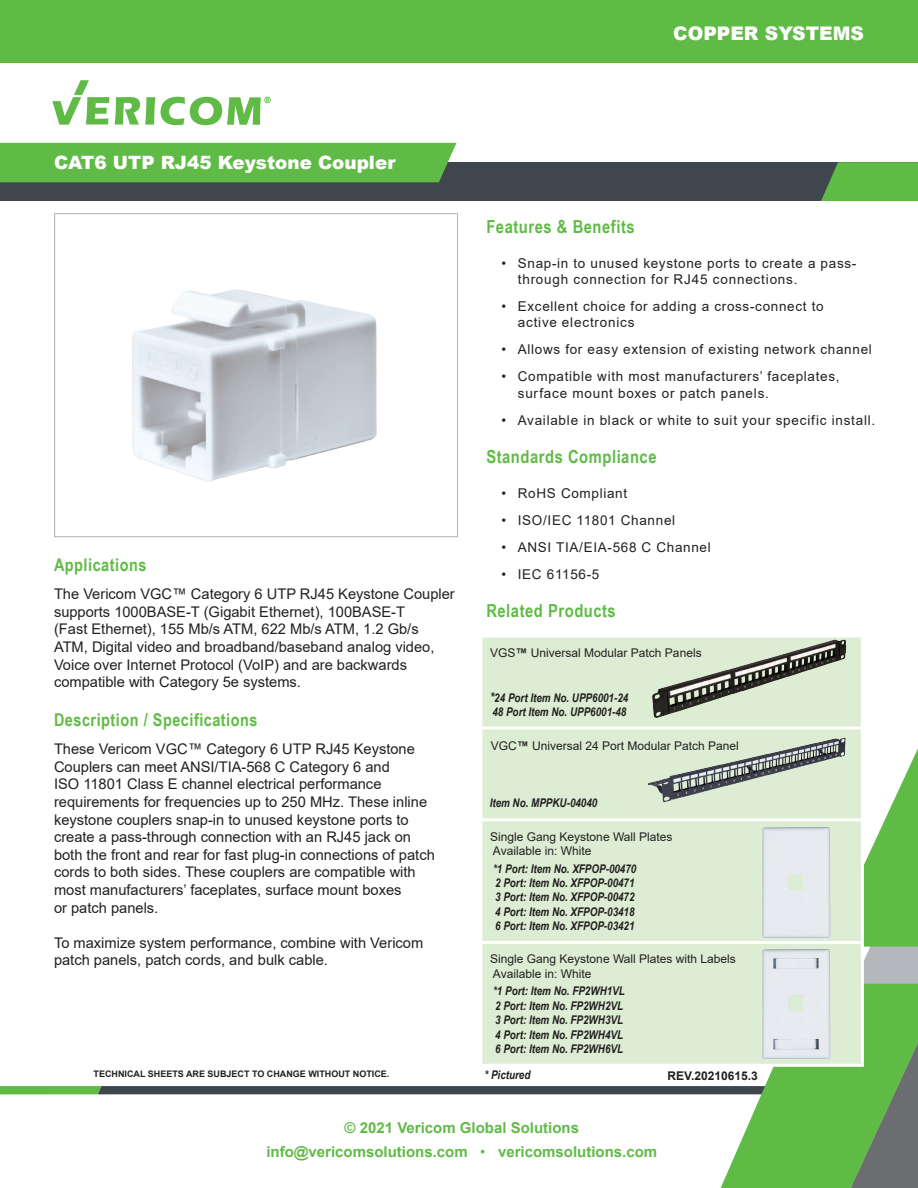
<style>
.page{position:relative;width:918px;height:1188px;background:#fff}
.page>*{position:absolute;margin:0;border:0;box-sizing:border-box;transform-origin:0 0}
.Page_Title_New{font:900 18.75px "Arial";color:#fff}
.Page_Title_New-2{font:900 18.3px "Arial";color:#fff}
.Template_Spec_Header{font:700 18px "Arial Narrow";letter-spacing:.03em;color:#60bb46}
.Template_Spec_Header-2{font:700 17.55px "Arial Narrow";letter-spacing:.03em;color:#60bb46}
.t1{font:700 15px/24.8px "Arial";color:#60bb46;text-align:center}
.Copy_Text_For_Templa{font:14.7px/17.5px "Arial";color:#231f20}
.Spec_Bullets_Line_2{font:13.5px "Arial";letter-spacing:.05em;color:#231f20}
.left_side_grid_subhe{font:italic 700 12px "Arial Narrow";color:#231f20}
.left_side_grid_subhe-2{font:12px "Arial";color:#231f20}
.Contact_Info_Letterh{font:700 12px "Arial";color:#231f20}
.t2{font:700 9px "Arial";color:#231f20}
.s1{font-weight:700}
.s2{font-size:13.5px}
.s3{font-weight:400}
</style>
<div class="page">
<div style="left:0;top:162px;width:918px;height:39px;background:#3f464d"></div>
<div style="left:0;top:0;width:918px;height:63px;background:#60bb46"></div>
<svg style="left:101px;top:1086px;width:614px;height:8px;background:#40474e"></svg>
<svg style="left:0;top:1086px;width:101px;height:8px"></svg>
<div style="left:864px;top:947px;width:54px;height:37px;background:#b4b7bc"></div>
<svg style="left:715px;top:984px;width:203px;height:204px;background:#73b362"></svg>
<svg style="left:864px;top:748px;width:54px;height:199px"></svg>
<svg style="left:821px;top:162px;width:97px;height:39px;background:#5cb046"></svg>
<div style="left:0;top:143px;width:457px;height:39px;background:#60bb46"></div>
<svg style="left:115px;top:97px;width:40px;height:28px"></svg>
<svg style="left:52px;top:80px;width:57px;height:45px"></svg>
<svg style="left:161px;top:97px;width:110px;height:28px"></svg>
<img style="left:132px;top:289px;width:245px;height:193px">
<div style="left:54px;top:213px;width:404px;height:324px;border:1px solid #b4b7bc"></div>
<div style="left:482px;top:638px;width:379px;height:426px;background:#ddedd4"></div>
<hr style="left:479px;top:726px;width:385px;height:3px;background:#fff">
<hr style="left:479px;top:818px;width:385px;height:3px;background:#fff">
<hr style="left:479px;top:941px;width:385px;height:3px;background:#fff">
<hr style="left:861px;top:944px;width:3px;height:120px;background:#fff">
<hr style="left:479px;top:1064px;width:385px;height:3px;background:#fff">
<img style="left:756px;top:822px;width:84px;height:119px">
<img style="left:641px;top:640px;width:212px;height:82px">
<img style="left:641px;top:732px;width:212px;height:75px">
<img style="left:756px;top:944px;width:84px;height:118px">
<p class="Page_Title_New" style="left:673px;top:19px;width:192px">COPPER SYSTEMS</p>
<p class="Page_Title_New-2" style="left:54px;top:150px;width:343px">CAT6 UTP RJ45 Keystone Coupler</p>
<p class="Template_Spec_Header-2" style="left:54px;top:552px;width:94px">Applications</p>
<p class="Copy_Text_For_Templa" style="left:54px;top:585px;width:402px">The Vericom VGC™ Category 6 UTP RJ45 Keystone Coupler supports 1000BASE-T (Gigabit Ethernet), 100BASE-T</p>
<p class="Copy_Text_For_Templa" style="left:54px;top:620px;width:366px">(Fast Ethernet), 155 Mb/s ATM, 622 Mb/s ATM, 1.2 Gb/s</p>
<p class="Copy_Text_For_Templa" style="left:54px;top:638px;width:382px">ATM, Digital video and broadband/baseband analog video,</p>
<p class="Copy_Text_For_Templa" style="left:54px;top:656px;width:355px">Voice over Internet Protocol (VoIP) and are backwards</p>
<p class="Copy_Text_For_Templa" style="left:54px;top:673px;width:249px">compatible with Category 5e systems.</p>
<p class="Template_Spec_Header-2" style="left:54px;top:706px;width:205px">Description / Specifications</p>
<p class="Copy_Text_For_Templa" style="left:54px;top:740px;width:362px">These Vericom VGC™ Category 6 UTP RJ45 Keystone<br>Couplers can meet ANSI/TIA-568 C Category 6 and</p>
<p class="Copy_Text_For_Templa" style="left:54px;top:775px;width:329px">ISO 11801 Class E channel electrical performance</p>
<p class="Copy_Text_For_Templa" style="left:54px;top:793px;width:375px">requirements for frequencies up to 250 MHz. These inline keystone couplers snap-in to unused keystone ports to</p>
<p class="Copy_Text_For_Templa" style="left:54px;top:828px;width:359px">create a pass-through connection with an RJ45 jack on</p>
<p class="Copy_Text_For_Templa" style="left:54px;top:846px;width:382px">both the front and rear for fast plug-in connections of patch cords to both sides. These couplers are compatible with</p>
<p class="Copy_Text_For_Templa" style="left:54px;top:881px;width:349px">most manufacturers’ faceplates, surface mount boxes</p>
<p class="Copy_Text_For_Templa" style="left:54px;top:899px;width:106px">or patch panels.</p>
<p class="Copy_Text_For_Templa" style="left:54px;top:934px;width:371px">To maximize system performance, combine with Vericom</p>
<p class="Copy_Text_For_Templa" style="left:54px;top:951px;width:275px">patch panels, patch cords, and bulk cable.</p>
<p class="t2" style="left:94px;top:1068px;width:297px">TECHNICAL SHEETS ARE SUBJECT TO CHANGE WITHOUT NOTICE.</p>
<p class="Template_Spec_Header" style="left:486px;top:213px;width:150px">Features &amp; Benefits</p>
<p class="Spec_Bullets_Line_2" style="left:501px;top:254px;width:356px">• Snap-in to unused keystone ports to create a pass-</p>
<p class="Spec_Bullets_Line_2" style="left:518px;top:270px;width:281px">through connection for RJ45 connections.</p>
<p class="Spec_Bullets_Line_2" style="left:501px;top:297px;width:324px">• Excellent choice for adding a cross-connect to</p>
<p class="Spec_Bullets_Line_2" style="left:518px;top:313px;width:118px">active electronics</p>
<p class="Spec_Bullets_Line_2" style="left:501px;top:340px;width:372px">• Allows for easy extension of existing network channel</p>
<p class="Spec_Bullets_Line_2" style="left:501px;top:367px;width:340px">• Compatible with most manufacturers’ faceplates,</p>
<p class="Spec_Bullets_Line_2" style="left:518px;top:383px;width:253px">surface mount boxes or patch panels.</p>
<p class="Spec_Bullets_Line_2" style="left:501px;top:410px;width:375px">• Available in black or white to suit your specific install.</p>
<p class="Template_Spec_Header" style="left:486px;top:443px;width:172px">Standards Compliance</p>
<p class="Spec_Bullets_Line_2" style="left:501px;top:484px;width:127px">• RoHS Compliant</p>
<p class="Spec_Bullets_Line_2" style="left:501px;top:511px;width:175px">• ISO/IEC 11801 Channel</p>
<p class="Spec_Bullets_Line_2" style="left:501px;top:538px;width:211px">• ANSI TIA/EIA-568 C Channel</p>
<p class="Spec_Bullets_Line_2" style="left:501px;top:565px;width:100px">• IEC 61156-5</p>
<p class="Template_Spec_Header" style="left:486px;top:597px;width:131px">Related Products</p>
<p class="left_side_grid_subhe-2" style="left:490px;top:644px;width:213px">VGS<span class="s1">™</span> Universal Modular Patch Panels</p>
<p class="left_side_grid_subhe" style="left:490px;top:688px;width:140px"><span class="s2">*</span>24 Port Item No. UPP6001-24</p>
<p class="left_side_grid_subhe" style="left:492px;top:703px;width:135px">48 Port Item No. UPP6001-48</p>
<p class="left_side_grid_subhe-2" style="left:491px;top:737px;width:250px">VGC<span class="s1">™</span> Universal 24 Port Modular Patch Panel</p>
<p class="left_side_grid_subhe" style="left:490px;top:794px;width:109px">Item No. MPPKU-04040</p>
<p class="left_side_grid_subhe-2" style="left:490px;top:828px;width:184px">Single Gang Keystone Wall Plates</p>
<p class="left_side_grid_subhe-2" style="left:493px;top:842px;width:100px">Available in: White</p>
<p class="left_side_grid_subhe" style="left:493px;top:859px;width:145px">*1 Port: Item No. XFPOP-00470</p>
<p class="left_side_grid_subhe" style="left:495px;top:874px;width:141px">2 Port: Item No. XFPOP-00471</p>
<p class="left_side_grid_subhe" style="left:495px;top:888px;width:141px">3 Port: Item No. XFPOP-00472</p>
<p class="left_side_grid_subhe" style="left:495px;top:903px;width:141px">4 Port: Item No. XFPOP-03418</p>
<p class="left_side_grid_subhe" style="left:495px;top:917px;width:141px">6 Port: Item No. XFPOP-03421</p>
<p class="left_side_grid_subhe-2" style="left:490px;top:951px;width:247px">Single Gang Keystone Wall Plates with Labels</p>
<p class="left_side_grid_subhe-2" style="left:493px;top:965px;width:100px">Available in: White</p>
<p class="left_side_grid_subhe" style="left:493px;top:982px;width:133px">*1 Port: Item No. FP2WH1VL</p>
<p class="left_side_grid_subhe" style="left:495px;top:996px;width:129px">2 Port: Item No. FP2WH2VL</p>
<p class="left_side_grid_subhe" style="left:495px;top:1011px;width:129px">3 Port: Item No. FP2WH3VL</p>
<p class="left_side_grid_subhe" style="left:495px;top:1025px;width:129px">4 Port: Item No. FP2WH4VL</p>
<p class="left_side_grid_subhe" style="left:495px;top:1040px;width:129px">6 Port: Item No. FP2WH6VL</p>
<p class="left_side_grid_subhe" style="left:485px;top:1066px;width:47px">* Pictured</p>
<p class="Contact_Info_Letterh" style="left:667px;top:1067px;width:92px">REV.20210615.3</p>
<p class="t1" style="left:266px;top:1115px;width:392px">© 2021 Vericom Global Solutions info@vericomsolutions.com <span class="s3">•</span> vericomsolutions.com</p>
</div>
